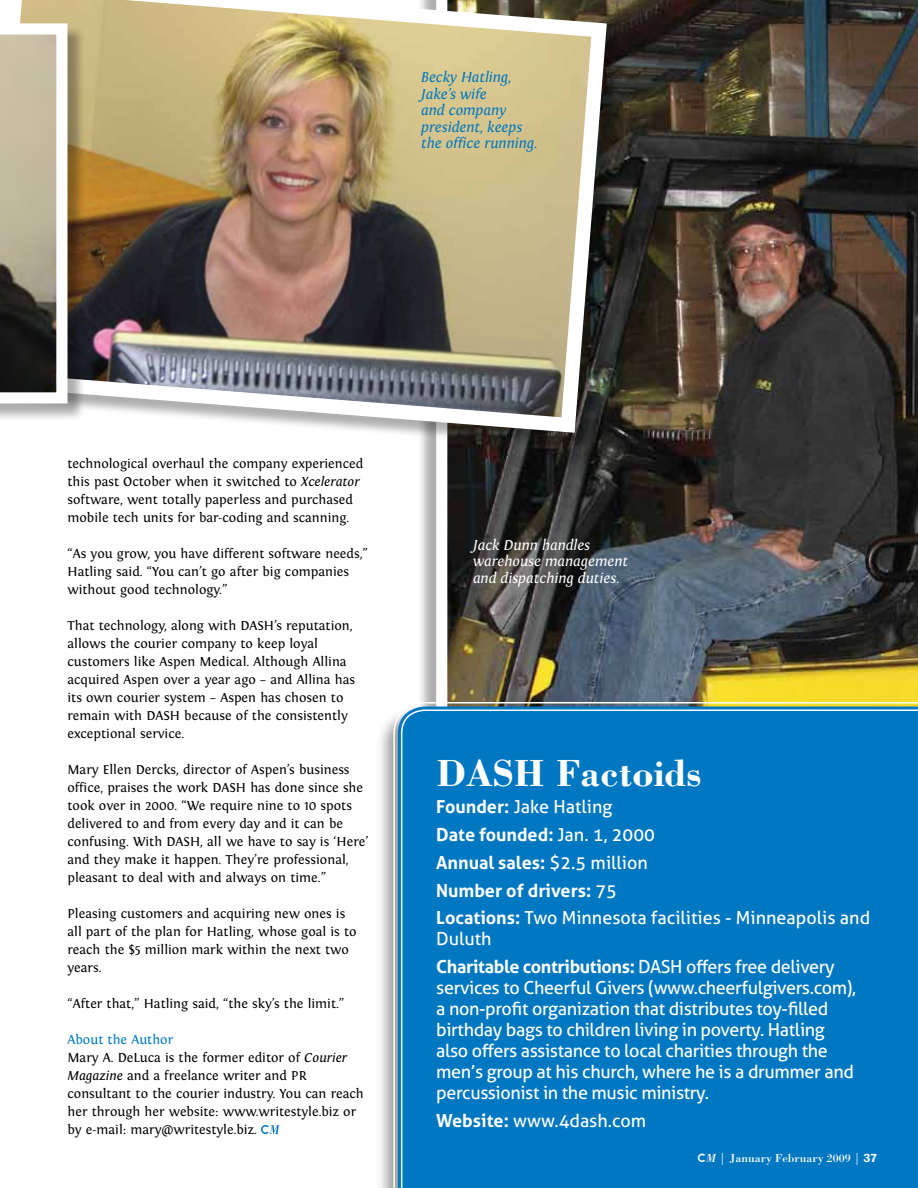
<style>
.page{position:relative;width:918px;height:1188px;background:#fff}
.page>*{position:absolute;margin:0;border:0;box-sizing:border-box;transform-origin:0 0}
.t1{font:700 39px "Bodoni";color:#fff}
.t2{font:18px/21px "Aller";letter-spacing:-.02em;color:#fff}
.t3{font:18px/27.8px "Aller";color:#fff}
.t4{font:italic 15px/16.5px "Fontin";color:#0077c1}
.t5{font:italic 15px/16.5px "Fontin";color:#fff}
.t6{font:13.5px/18px "Fontin";color:#000}
.t7{font:12px "Bodoni";color:#fff}
.s1{font-style:italic}
.s2{color:#0077c1}
.s3{font-weight:700}
.s4{font-family:"Telegrafico";font-size:15.75px}
.s5{font-family:"Franklin Gothic";font-weight:600}
</style>
<div class="page">
<img style="left:436px;top:0;width:482px;height:702px">
<div style="left:0;top:0;width:625px;height:450px;background:#000;opacity:.32"></div>
<img style="left:0;top:0;width:615px;height:440px">
<div style="left:0;top:26px;width:86px;height:396px;background:#000;opacity:.32"></div>
<svg style="left:0;top:23px;width:67px;height:381px"></svg>
<svg style="left:261px;top:1125px;width:19px;height:9px"></svg>
<div style="left:376px;top:705px;width:542px;height:483px;background:#000;opacity:.35"></div>
<svg style="left:393px;top:703px;width:525px;height:485px;background:#77a2ad"></svg>
<div style="left:401px;top:709px;width:517px;height:479px;background:#0077c1"></div>
<p class="t4" style="left:421px;top:69px;width:118px">Becky Hatling,<br>Jake’s wife<br>and company president, keeps the office running.</p>
<p class="t6" style="left:68px;top:454px;width:297px">technological overhaul the company experienced this past October when it switched to <span class="s1">Xcelerator </span>software, went totally paperless and purchased mobile tech units for bar-coding and scanning.</p>
<p class="t6" style="left:68px;top:544px;width:302px">“As you grow, you have different software needs,”<br>Hatling said. “You can’t go after big companies without good technology.”</p>
<p class="t6" style="left:68px;top:616px;width:289px">That technology, along with DASH’s reputation, allows the courier company to keep loyal customers like Aspen Medical. Although Allina acquired Aspen over a year ago – and Allina has its own courier system – Aspen has chosen to remain with DASH because of the consistently exceptional service.</p>
<p class="t6" style="left:68px;top:760px;width:302px">Mary Ellen Dercks, director of Aspen’s business office, praises the work DASH has done since she took over in 2000. “We require nine to 10 spots delivered to and from every day and it can be confusing. With DASH, all we have to say is ‘Here’ and they make it happen. They’re professional, pleasant to deal with and always on time.”</p>
<p class="t6" style="left:68px;top:904px;width:291px">Pleasing customers and acquiring new ones is all part of the plan for Hatling, whose goal is to reach the $5 million mark within the next two years.</p>
<p class="t6" style="left:68px;top:994px;width:278px">“After that,” Hatling said, “the sky’s the limit.”</p>
<p class="t6" style="left:68px;top:1030px;width:298px"><span class="s2">About the Author<br></span>Mary A. DeLuca is the former editor of <span class="s1">Courier Magazine</span> and a freelance writer and PR consultant to the courier industry. You can reach her through her website: www.writestyle.biz or by e-mail: mary@writestyle.biz.</p>
<p class="t5" style="left:473px;top:537px;width:157px">Jack Dunn handles warehouse management and dispatching duties.</p>
<h1 class="t1" style="left:436px;top:748px;width:267px">DASH Factoids</h1>
<h2 class="t3" style="left:436px;top:793px;width:436px"><span class="s3">Founder:</span> Jake Hatling<br><span class="s3">Date founded:</span> Jan. 1, 2000<br><span class="s3">Annual sales:</span> $2.5 million<br><span class="s3">Number of drivers:</span> 75<br><span class="s3">Locations:</span> Two Minnesota facilities - Minneapolis and</h2>
<h2 class="t2" style="left:436px;top:925px;width:400px;line-height:27.8px">Duluth<br><span class="s3">Charitable contributions:</span> DASH offers free delivery</h2>
<p class="t2" style="left:436px;top:977px;width:421px">services to Cheerful Givers (www.cheerfulgivers.com), a non-profit organization that distributes toy-filled birthday bags to children living in poverty. Hatling also offers assistance to local charities through the men’s group at his church, where he is a drummer and percussionist in the music ministry.</p>
<h2 class="t3" style="left:436px;top:1107px;width:212px"><span class="s3">Website:</span> www.4dash.com</h2>
<p class="t7" style="left:697px;top:1150px;width:182px"><span class="s4">C</span><span class="s1">M |</span> January February 2009 | <span class="s5">37</span></p>
</div>
